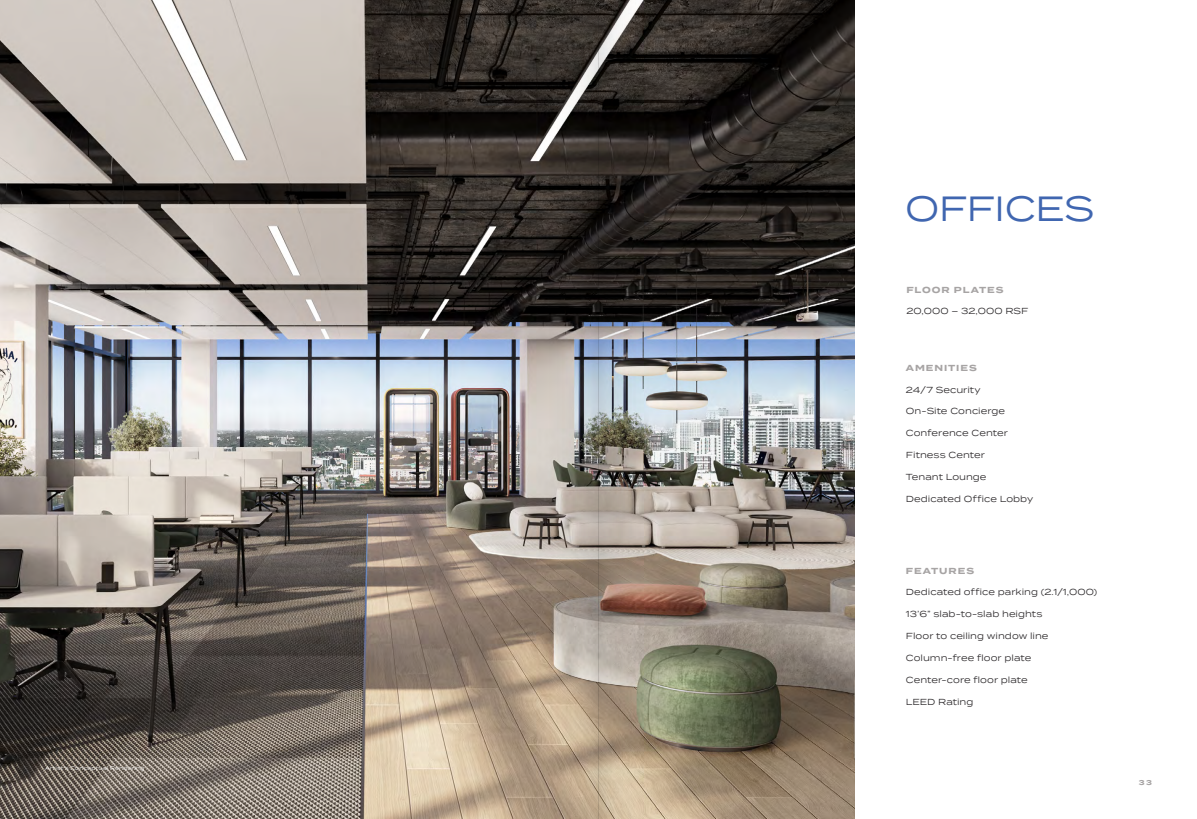
<style>
.page{position:relative;width:1197px;height:819px;background:#fff}
.page>*{position:absolute;margin:0;border:0;box-sizing:border-box;transform-origin:0 0}
.t1{font:35px "Termina";letter-spacing:-.02em;color:#4066b0}
.t2{font:8.75px "Termina";color:#2e2b2d}
.t3{font:700 8.75px "Termina";letter-spacing:.105em;color:#a7a4a4}
.t4{font:700 7px "Termina";color:#a7a4a4}
.t5{font:5.25px "Termina";letter-spacing:.025em;color:#fff}
</style>
<div class="page">
<img style="left:0;top:0;width:854px;height:819px">
<img style="left:598px;top:0;width:105px;height:819px">
<svg style="left:494px;top:0;width:104px;height:819px;background:#797067"></svg>
<p class="t5" style="left:45px;top:764px;width:101px">Artist's Conceptual Rendering</p>
<h1 class="t1" style="left:905px;top:183px;width:191px">OFFICES</h1>
<p class="t3" style="left:906px;top:283px;width:99px">FLOOR PLATES</p>
<p class="t2" style="left:906px;top:305px;width:123px">20,000 – 32,000 RSF</p>
<p class="t3" style="left:906px;top:361px;width:72px">AMENITIES</p>
<p class="t2" style="left:906px;top:383px;width:76px">24/7 Security</p>
<p class="t2" style="left:906px;top:405px;width:101px">On-Site Concierge</p>
<p class="t2" style="left:906px;top:427px;width:103px">Conference Center</p>
<p class="t2" style="left:906px;top:449px;width:81px">Fitness Center</p>
<p class="t2" style="left:906px;top:471px;width:82px">Tenant Lounge</p>
<p class="t2" style="left:906px;top:492px;width:129px">Dedicated Office Lobby</p>
<p class="t3" style="left:906px;top:564px;width:70px">FEATURES</p>
<p class="t2" style="left:906px;top:586px;width:193px">Dedicated office parking (2.1/1,000)</p>
<p class="t2" style="left:906px;top:608px;width:138px">13’6” slab-to-slab heights</p>
<p class="t2" style="left:906px;top:630px;width:144px">Floor to ceiling window line</p>
<p class="t2" style="left:906px;top:652px;width:127px">Column-free floor plate</p>
<p class="t2" style="left:906px;top:673px;width:123px">Center-core floor plate</p>
<p class="t2" style="left:906px;top:695px;width:69px">LEED Rating</p>
<p class="t4" style="left:1139px;top:777px;width:14px">33</p>
</div>
